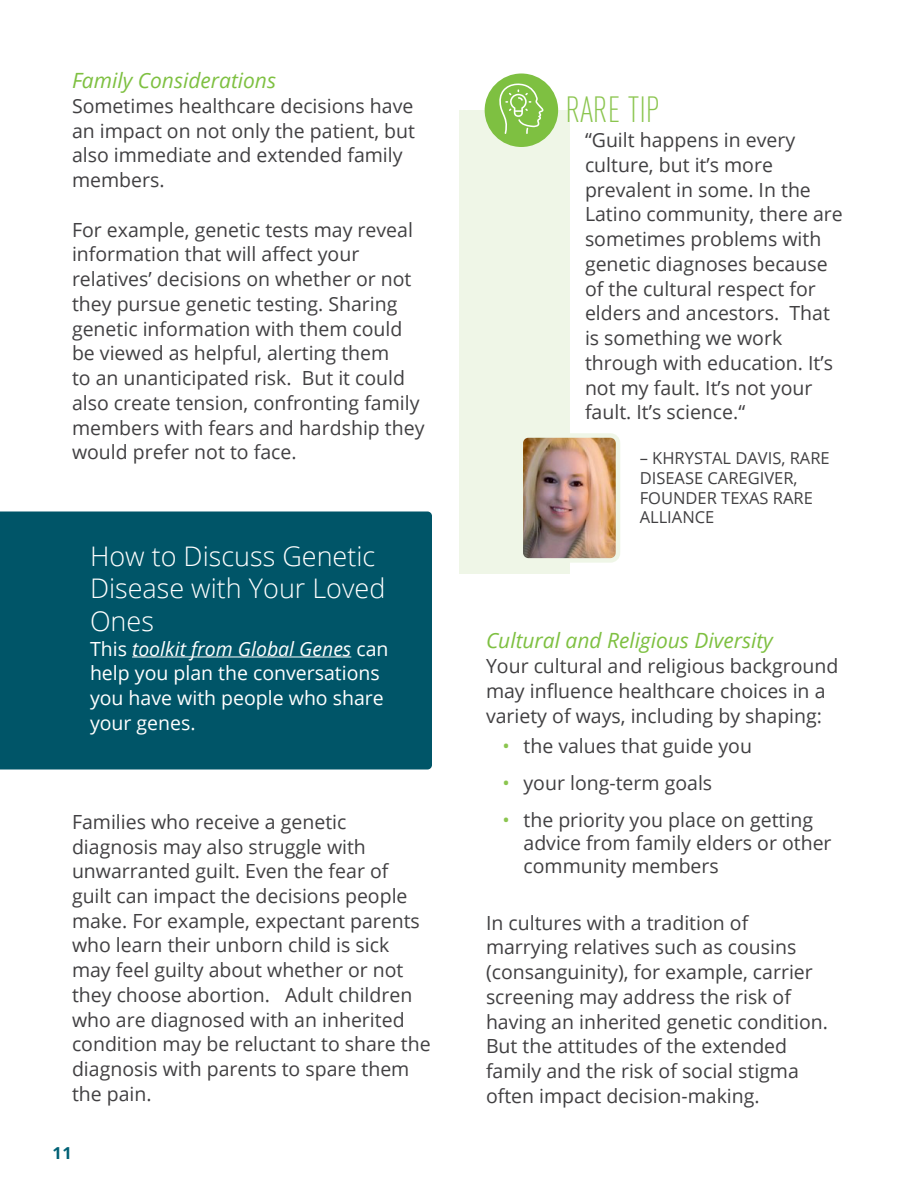
<style>
.page{position:relative;width:918px;height:1188px;background:#fff}
.page>*{position:absolute;margin:0;border:0;box-sizing:border-box;transform-origin:0 0}
.t1{font:300 36px "DIN Cond";color:#8bc54f}
.t2{font:300 27px/32.4px "Open Sans";color:#fff}
.t3{font:italic 21px "Open Sans";color:#7ec041}
.t4{font:19.5px/24.8px "Open Sans";color:#414042}
.t5{font:19.5px/24.8px "Open Sans";color:#fff}
.t6{font:16.5px/19.8px "Open Sans";color:#414042}
.t7{font:700 16.5px "Open Sans";color:#006175}
.s1{font-style:italic}
.s2{color:#8bc54f}
</style>
<div class="page">
<div style="left:459px;top:110px;width:110px;height:464px;background:#eff6e7"></div>
<div style="left:0;top:512px;width:432px;height:258px;background:#005568"></div>
<hr style="left:132px;top:656px;width:219px;height:1px;background:#fff">
<img style="left:524px;top:438px;width:91px;height:120px">
<div style="left:519px;top:433px;width:101px;height:130px;border:4px solid #eff6e7;border-radius:8px"></div>
<div style="left:485px;top:74px;width:73px;height:73px;background:#7ec041;border-radius:50%"></div>
<svg style="left:499px;top:83px;width:45px;height:51px"></svg>
<p class="t3" style="left:72px;top:66px;width:206px">Family Considerations</p>
<p class="t4" style="left:72px;top:93px;width:345px">Sometimes healthcare decisions have an impact on not only the patient, but also immediate and extended family members.</p>
<p class="t4" style="left:72px;top:217px;width:354px">For example, genetic tests may reveal information that will affect your relatives’ decisions on whether or not they pursue genetic testing. Sharing genetic information with them could be viewed as helpful, alerting them<br>to an unanticipated risk. But it could also create tension, confronting family members with fears and hardship they would prefer not to face.</p>
<h2 class="t2" style="left:90px;top:539px;width:297px">How to Discuss Genetic<br>Disease with Your Loved<br>Ones</h2>
<p class="t5" style="left:90px;top:636px;width:300px">This <span class="s1">toolkit from Global Genes</span> can help you plan the conversations you have with people who share your genes.</p>
<p class="t4" style="left:72px;top:809px;width:360px">Families who receive a genetic diagnosis may also struggle with unwarranted guilt. Even the fear of guilt can impact the decisions people make. For example, expectant parents who learn their unborn child is sick may feel guilty about whether or not they choose abortion. Adult children who are diagnosed with an inherited condition may be reluctant to share the diagnosis with parents to spare them the pain.</p>
<p class="t7" style="left:52px;top:1141px;width:21px">11</p>
<h1 class="t1" style="left:566px;top:89px;width:96px">RARE TIP</h1>
<p class="t4" style="left:585px;top:127px;width:259px">“Guilt happens in every culture, but it’s more prevalent in some. In the<br>Latino community, there are sometimes problems with genetic diagnoses because of the cultural respect for elders and ancestors. That is something we work through with education. It’s not my fault. It’s not your fault. It’s science.“</p>
<p class="t6" style="left:640px;top:448px;width:192px">– KHRYSTAL DAVIS, RARE<br>DISEASE CAREGIVER,<br>FOUNDER TEXAS RARE<br>ALLIANCE</p>
<p class="t3" style="left:486px;top:626px;width:288px">Cultural and Religious Diversity</p>
<p class="t4" style="left:486px;top:653px;width:354px">Your cultural and religious background may influence healthcare choices in a variety of ways, including by shaping:</p>
<p class="t4" style="left:502px;top:733px;width:251px"><span class="s2">•</span> the values that guide you</p>
<p class="t4" style="left:502px;top:770px;width:211px"><span class="s2">•</span> your long-term goals</p>
<p class="t4" style="left:523px;top:807px;width:310px;line-height:23.4px;text-indent:-21px"><span class="s2">•</span> the priority you place on getting advice from family elders or other community members</p>
<p class="t4" style="left:486px;top:910px;width:344px">In cultures with a tradition of marrying relatives such as cousins (consanguinity), for example, carrier screening may address the risk of having an inherited genetic condition.<br>But the attitudes of the extended family and the risk of social stigma often impact decision-making.</p>
</div>
